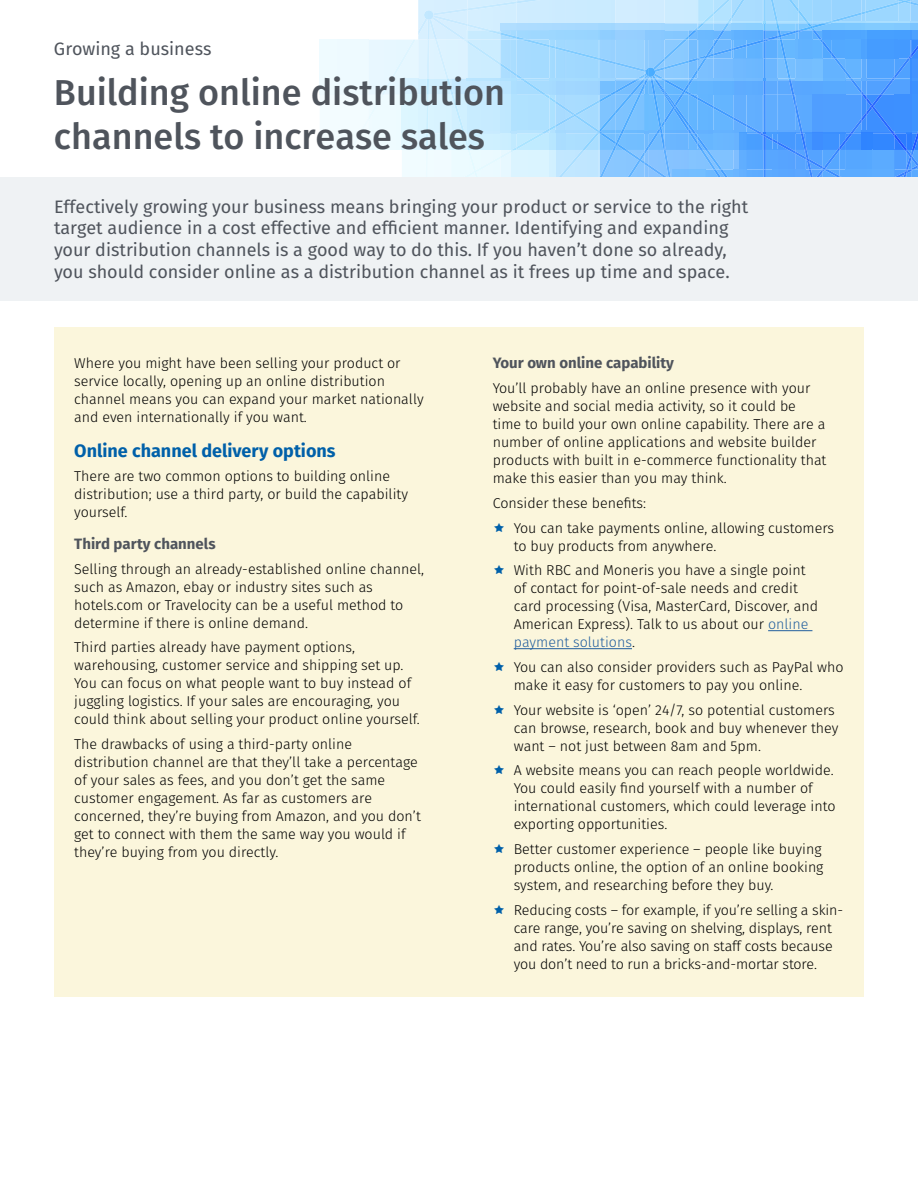
<style>
.page{position:relative;width:918px;height:1188px;background:#fff}
.page>*{position:absolute;margin:0;border:0;box-sizing:border-box;transform-origin:0 0}
.t1{font:500 36px/43.2px "Fira Sans";color:#4f545c}
.t2{font:18px/21.6px "Fira Sans";color:#4f545c}
.t3{font:700 18px "Fira Sans";color:#0060a9}
.t4{font:700 15px "Fira Sans";color:#4f545c}
.t5{font:300 14.25px/18px "Fira Sans";color:#000}
.s1{color:#215e9e}
</style>
<div class="page">
<svg style="left:320px;top:0;width:598px;height:177px;background:#a2d3ff"></svg>
<div style="left:0;top:177px;width:918px;height:123px;background:#eff2f4"></div>
<div style="left:54px;top:327px;width:810px;height:670px;background:#fbf6dc"></div>
<hr style="left:768px;top:630px;width:44px;height:1px;background:#215e9e">
<hr style="left:514px;top:648px;width:118px;height:1px;background:#215e9e">
<p class="t2" style="left:54px;top:38px;width:159px">Growing a business</p>
<h1 class="t1" style="left:54px;top:69px;width:453px">Building online distribution channels to increase sales</h1>
<p class="t2" style="left:54px;top:195px;width:696px">Effectively growing your business means bringing your product or service to the right target audience in a cost effective and efficient manner. Identifying and expanding your distribution channels is a good way to do this. If you haven’t done so already, you should consider online as a distribution channel as it frees up time and space.</p>
<p class="t5" style="left:74px;top:354px;width:351px">Where you might have been selling your product or service locally, opening up an online distribution channel means you can expand your market nationally and even internationally if you want.</p>
<p class="t3" style="left:74px;top:435px;width:263px">Online channel delivery options</p>
<p class="t5" style="left:74px;top:467px;width:335px">There are two common options to building online distribution; use a third party, or build the capability yourself.</p>
<p class="t4" style="left:74px;top:531px;width:143px">Third party channels</p>
<p class="t5" style="left:74px;top:560px;width:351px">Selling through an already-established online channel, such as Amazon, ebay or industry sites such as hotels.com or Travelocity can be a useful method to determine if there is online demand.</p>
<p class="t5" style="left:74px;top:638px;width:347px">Third parties already have payment options, warehousing, customer service and shipping set up.<br>You can focus on what people want to buy instead of juggling logistics. If your sales are encouraging, you could think about selling your product online yourself.</p>
<p class="t5" style="left:74px;top:735px;width:348px">The drawbacks of using a third-party online distribution channel are that they’ll take a percentage of your sales as fees, and you don’t get the same customer engagement. As far as customers are concerned, they’re buying from Amazon, and you don’t get to connect with them the same way you would if they’re buying from you directly.</p>
<p class="t4" style="left:493px;top:350px;width:183px">Your own online capability</p>
<p class="t5" style="left:493px;top:379px;width:335px">You’ll probably have an online presence with your website and social media activity, so it could be time to build your own online capability. There are a number of online applications and website builder products with built in e-commerce functionality that make this easier than you may think.</p>
<p class="t5" style="left:514px;top:490px;width:322px;line-height:24.8px;text-indent:-21px">Consider these benefits:<br>You can take payments online, allowing customers</p>
<p class="t5" style="left:514px;top:533px;width:293px;line-height:24.8px">to buy products from anywhere.<br>With RBC and Moneris you have a single point</p>
<p class="t5" style="left:514px;top:579px;width:306px">of contact for point-of-sale needs and credit card processing (Visa, MasterCard, Discover, and American Express). Talk to us about our <span class="s1">online payment solutions</span>.</p>
<p class="t5" style="left:514px;top:658px;width:331px">You can also consider providers such as PayPal who make it easy for customers to pay you online.</p>
<p class="t5" style="left:514px;top:701px;width:326px">Your website is ‘open’ 24/7, so potential customers can browse, research, book and buy whenever they want – not just between 8am and 5pm.</p>
<p class="t5" style="left:514px;top:761px;width:323px">A website means you can reach people worldwide.<br>You could easily find yourself with a number of international customers, which could leverage into exporting opportunities.</p>
<p class="t5" style="left:514px;top:840px;width:311px">Better customer experience – people like buying products online, the option of an online booking system, and researching before they buy.</p>
<p class="t5" style="left:514px;top:901px;width:331px">Reducing costs – for example, if you’re selling a skin&shy;care range, you’re saving on shelving, displays, rent and rates. You’re also saving on staff costs because you don’t need to run a bricks-and-mortar store.</p>
</div>
